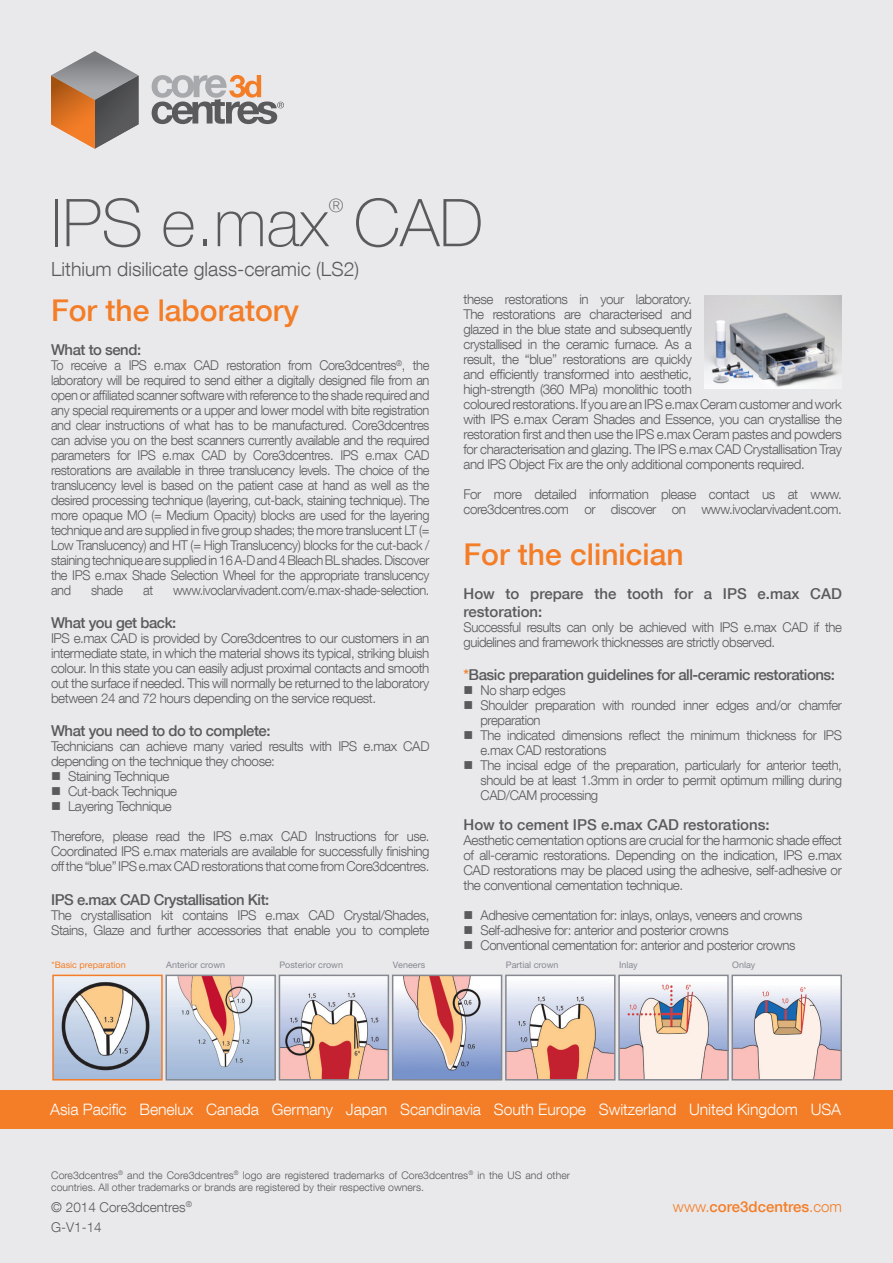
<style>
.page{position:relative;width:893px;height:1263px;background:#e9e9eb}
.page>*{position:absolute;margin:0;border:0;box-sizing:border-box;transform-origin:0 0}
.t1{font:100 66px "Helvetica Neue LT Com";color:#5a5a5d}
.t2{font:500 30px "Helvetica Neue LT Com";color:#f47d27}
.t3{font:300 19.5px "Helvetica Neue LT Com";color:#5a5a5d}
.t4{font:100 18.3px "Helvetica Neue LT Com";color:#5a5a5d}
.t5{font:300 15.75px "Helvetica Neue LT Com";letter-spacing:-.005em;color:#fff}
.t6{font:500 15px "Helvetica Neue LT Com";letter-spacing:-.03em;color:#5a5a5d}
.t7{font:500 15px/18px "Helvetica Neue LT Com";color:#5a5a5d}
.t8{font:500 15px "Helvetica Neue LT Com";color:#f47d27}
.t9{font:300 13.5px/15px "Helvetica Neue LT Com";letter-spacing:-.03em;color:#5a5a5d}
.t10{font:300 13.5px/15px "Helvetica Neue LT Com";letter-spacing:-.03em;color:#5a5a5d;text-align:justify;scale:.95 1}
.t11{font:300 13.5px "Helvetica Neue LT Com";color:#5a5a5d}
.t12{font:300 10.5px/12.6px "Helvetica Neue LT Com";color:#5a5a5d}
.t13{font:9px "Helvetica Neue LT Pro";color:#858890}
.t14{font:9px "Helvetica Neue LT Pro";color:#f47d27}
.s1{color:#f47d27}
.s2{font-weight:300}
</style>
<div class="page">
<div style="left:0;top:1090px;width:893px;height:39px;background:#f47d27"></div>
<svg style="left:152px;top:75px;width:132px;height:49px"></svg>
<svg style="left:51px;top:51px;width:87px;height:98px"></svg>
<img style="left:705px;top:296px;width:137px;height:93px">
<img style="left:55px;top:977px;width:105px;height:100px">
<div style="left:52px;top:974px;width:111px;height:106px;border:2px solid #f47d27"></div>
<img style="left:168px;top:977px;width:105px;height:100px">
<div style="left:165px;top:974px;width:111px;height:106px;border:2px solid #858890"></div>
<img style="left:282px;top:977px;width:104px;height:100px">
<div style="left:279px;top:974px;width:110px;height:106px;border:2px solid #858890"></div>
<img style="left:395px;top:977px;width:104px;height:100px">
<div style="left:392px;top:974px;width:110px;height:106px;border:2px solid #858890"></div>
<img style="left:508px;top:977px;width:104px;height:100px">
<div style="left:505px;top:974px;width:110px;height:106px;border:2px solid #858890"></div>
<img style="left:621px;top:977px;width:105px;height:100px">
<div style="left:618px;top:974px;width:111px;height:106px;border:2px solid #858890"></div>
<img style="left:734px;top:977px;width:105px;height:100px">
<div style="left:731px;top:974px;width:111px;height:106px;border:2px solid #858890"></div>
<p class="t1" style="left:51px;top:184px;width:434px">IPS e.max CAD</p>
<p class="t4" style="left:329px;top:194px;width:16px">®</p>
<p class="t3" style="left:51px;top:257px;width:310px">Lithium disilicate glass-ceramic (LS2)</p>
<p class="t2" style="left:51px;top:292px;width:249px">For the laboratory</p>
<p class="t6" style="left:51px;top:341px;width:92px">What to send:</p>
<p class="t10" style="left:51px;top:358px;width:400px">To receive a IPS e.max CAD restoration from Core3dcentres<sup>®</sup>, the laboratory will be required to send either a digitally designed file from an open or affiliated scanner software with reference to the shade required and any special requirements or a upper and lower model with bite registration and clear instructions of what has to be manufactured. Core3dcentres can advise you on the best scanners currently available and the required parameters for IPS e.max CAD by Core3dcentres. IPS e.max CAD restorations are available in three translucency levels. The choice of the translucency level is based on the patient case at hand as well as the desired processing technique (layering, cut-back, staining technique). The more opaque MO (= Medium Opacity) blocks are used for the layering technique and are supplied in five group shades; the more translucent LT (= Low Translucency) and HT (= High Translucency) blocks for the cut-back / staining technique are supplied in 16 A-D and 4 Bleach BL shades. Discover the IPS e.max Shade Selection Wheel for the appropriate translucency and</p>
<p class="t10" style="left:91px;top:583px;width:35px">shade</p>
<p class="t10" style="left:143px;top:583px;width:12px">at</p>
<p class="t10" style="left:173px;top:583px;width:271px">www.ivoclarvivadent.com/e.max-shade-selection.</p>
<p class="t6" style="left:51px;top:614px;width:127px">What you get back:</p>
<p class="t9" style="left:51px;top:631px;width:380px;text-align:justify">IPS e.max CAD is provided by Core3dcentres to our customers in an intermediate state, in which the material shows its typical, striking bluish colour. In this state you can easily adjust proximal contacts and smooth out the surface if needed. This will normally be returned to the laboratory between 24 and 72 hours depending on the service request.</p>
<p class="t6" style="left:51px;top:722px;width:221px">What you need to do to complete:</p>
<p class="t9" style="left:51px;top:739px;width:380px">Technicians can achieve many varied results with IPS e.max CAD depending on the technique they choose:</p>
<p class="t9" style="left:51px;top:769px;width:120px">■ Staining Technique</p>
<p class="t9" style="left:51px;top:784px;width:128px">■ Cut-back Technique</p>
<p class="t9" style="left:51px;top:799px;width:122px">■ Layering Technique</p>
<p class="t9" style="left:51px;top:829px;width:380px;text-align:justify">Therefore, please read the IPS e.max CAD Instructions for use.<br>Coordinated IPS e.max materials are available for successfully finishing off the “blue” IPS e.max CAD restorations that come from Core3dcentres.</p>
<p class="t6" style="left:51px;top:890px;width:220px">IPS e.max CAD Crystallisation Kit:</p>
<p class="t9" style="left:51px;top:907px;width:380px">The crystallisation kit contains IPS e.max CAD Crystal/Shades,<br>Stains, Glaze and further accessories that enable you to complete</p>
<p class="t9" style="left:463px;top:292px;width:380px">these restorations in your laboratory.<br>The restorations are characterised and<br>glazed in the blue state and subsequently<br>crystallised in the ceramic furnace. As a<br>result, the “blue” restorations are quickly<br>and efficiently transformed into aesthetic,<br>high-strength (360 MPa) monolithic tooth<br>coloured restorations. If you are an IPS e.max Ceram customer and work with IPS e.max Ceram Shades and Essence, you can crystallise the restoration first and then use the IPS e.max Ceram pastes and powders for characterisation and glazing. The IPS e.max CAD Crystallisation Tray and IPS Object Fix are the only additional components required.</p>
<p class="t9" style="left:463px;top:487px;width:380px">For more detailed information please contact us at www. core3dcentres.com or discover on www.ivoclarvivadent.com.</p>
<p class="t2" style="left:463px;top:536px;width:222px">For the clinician</p>
<p class="t7" style="left:463px;top:585px;width:380px">How to prepare the tooth for a IPS e.max CAD restoration:</p>
<p class="t9" style="left:463px;top:620px;width:380px">Successful results can only be achieved with IPS e.max CAD if the guidelines and framework thicknesses are strictly observed.</p>
<p class="t6" style="left:463px;top:666px;width:373px"><span class="s1">*</span>Basic preparation guidelines for all-ceramic restorations:</p>
<p class="t9" style="left:463px;top:683px;width:104px">■ No sharp edges</p>
<p class="t9" style="left:480px;top:698px;width:363px;text-indent:-17px">■ Shoulder preparation with rounded inner edges and/or chamfer preparation</p>
<p class="t9" style="left:480px;top:728px;width:363px;text-indent:-17px">■ The indicated dimensions reflect the minimum thickness for IPS e.max CAD restorations</p>
<p class="t9" style="left:480px;top:758px;width:363px;text-align:justify;text-indent:-17px">■ The incisal edge of the preparation, particularly for anterior teeth, should be at least 1.3mm in order to permit optimum milling during CAD/CAM processing</p>
<p class="t7" style="left:463px;top:816px;width:308px">How to cement IPS e.max CAD restorations:</p>
<p class="t9" style="left:463px;top:833px;width:380px;text-align:justify">Aesthetic cementation options are crucial for the harmonic shade effect of all-ceramic restorations. Depending on the indication, IPS e.max CAD restorations may be placed using the adhesive, self-adhesive or the conventional cementation technique.</p>
<p class="t9" style="left:463px;top:908px;width:340px">■ Adhesive cementation for: inlays, onlays, veneers and crowns</p>
<p class="t9" style="left:463px;top:923px;width:267px">■ Self-adhesive for: anterior and posterior crowns</p>
<p class="t9" style="left:463px;top:938px;width:333px">■ Conventional cementation for: anterior and posterior crowns</p>
<p class="t14" style="left:52px;top:959px;width:76px">*Basic preparation</p>
<p class="t13" style="left:166px;top:959px;width:60px">Anterior crown</p>
<p class="t13" style="left:279px;top:959px;width:65px">Posterior crown</p>
<p class="t13" style="left:393px;top:959px;width:34px">Veneers</p>
<p class="t13" style="left:506px;top:959px;width:54px">Partial crown</p>
<p class="t13" style="left:619px;top:959px;width:20px">Inlay</p>
<p class="t13" style="left:732px;top:959px;width:25px">Onlay</p>
<p class="t5" style="left:50px;top:1100px;width:792px">Asia Pacific Benelux Canada Germany Japan Scandinavia South Europe Switzerland United Kingdom USA</p>
<p class="t12" style="left:51px;top:1168px;width:520px">Core3dcentres<sup>®</sup> and the Core3dcentres<sup>®</sup> logo are registered trademarks of Core3dcentres<sup>®</sup> in the US and other countries. All other trademarks or brands are registered by their respective owners.</p>
<p class="t11" style="left:51px;top:1199px;width:142px">© 2014 Core3dcentres<sup>®</sup></p>
<p class="t9" style="left:51px;top:1219px;width:52px">G-V1-14</p>
<p class="t8" style="left:673px;top:1197px;width:170px"><span class="s2">www.</span>core3dcentres<span class="s2">.com</span></p>
</div>
